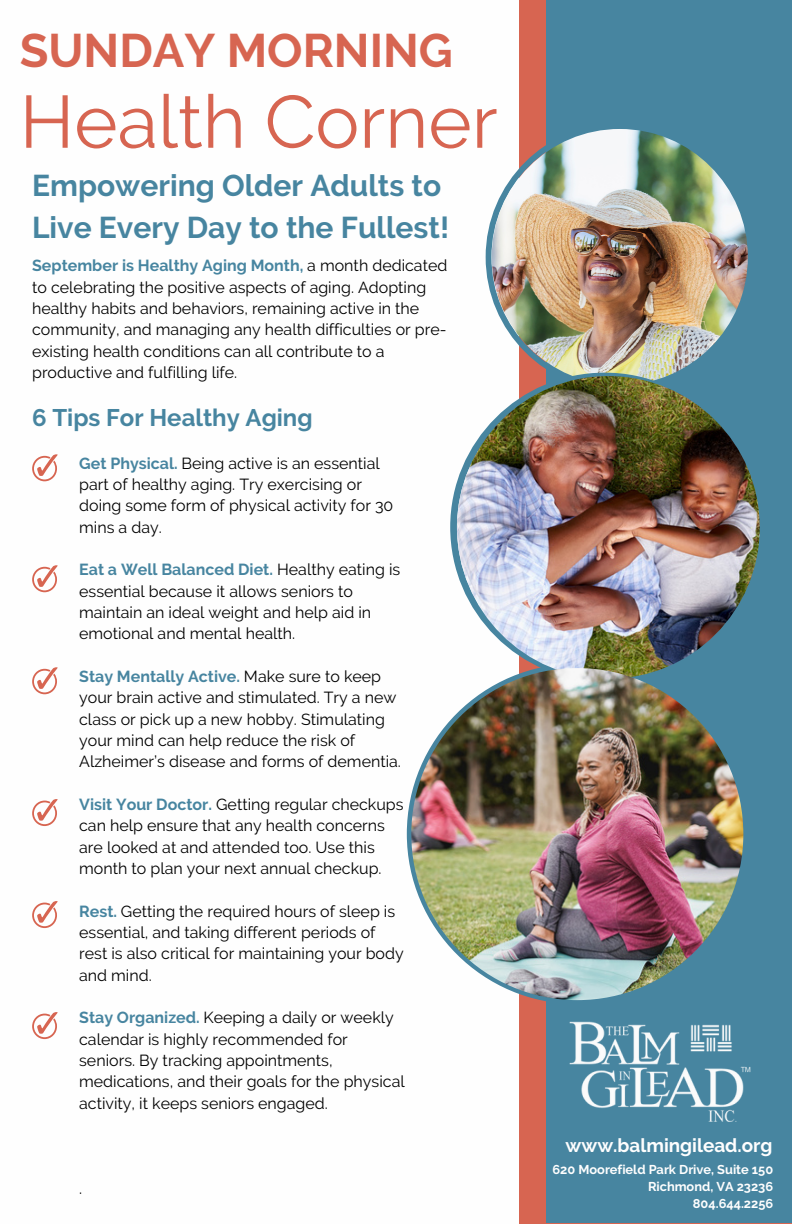
<style>
.page{position:relative;width:792px;height:1224px;background:#fff}
.page>*{position:absolute;margin:0;border:0;box-sizing:border-box;transform-origin:0 0}
.t1{font:74px "Raleway";color:#d76551}
.t2{font:700 47px "Raleway";color:#d76551}
.t3{font:700 30px/42px "Raleway";color:#4785a0}
.t4{font:700 24px "Raleway";color:#4785a0}
.t5{font:700 19px "Raleway";color:#fefefe}
.t6{font:16px/21.4px "Raleway";color:#000}
.t7{font:700 12.8px/17px "Raleway";color:#fefefe;text-align:right}
.s1{font-weight:700;color:#4785a0}
</style>
<div class="page">
<div style="left:519px;top:0;width:273px;height:1224px;background:#d76551"></div>
<div style="left:546px;top:0;width:246px;height:1223px;background:#4785a0"></div>
<svg style="left:407px;top:682px;width:337px;height:320px;fill:#4785a0"></svg>
<svg style="left:486px;top:129px;width:262px;height:244px;fill:#4785a0"></svg>
<img style="left:492px;top:129px;width:256px;height:256px;border-radius:50%">
<img style="left:569px;top:1021px;width:182px;height:101px">
<svg style="left:450px;top:373px;width:309px;height:309px;fill:#4785a0"></svg>
<img style="left:457px;top:376px;width:303px;height:303px;border-radius:50%">
<img style="left:411px;top:668px;width:332px;height:332px;border-radius:50%">
<svg style="left:32px;top:454px;width:26px;height:27px"></svg>
<svg style="left:32px;top:565px;width:26px;height:27px"></svg>
<svg style="left:32px;top:667px;width:26px;height:27px"></svg>
<svg style="left:32px;top:799px;width:26px;height:27px"></svg>
<svg style="left:32px;top:901px;width:26px;height:27px"></svg>
<svg style="left:32px;top:1012px;width:26px;height:27px"></svg>
<h2 class="t2" style="left:20px;top:23px;width:435px">SUNDAY MORNING</h2>
<h1 class="t1" style="left:20px;top:78px;width:479px">Health Corner</h1>
<h3 class="t3" style="left:32px;top:164px;width:419px">Empowering Older Adults to<br>Live Every Day to the Fullest!</h3>
<p class="t6" style="left:32px;top:255px;width:417px"><span class="s1">September is Healthy Aging Month,</span> a month dedicated to celebrating the positive aspects of aging. Adopting healthy habits and behaviors, remaining active in the community, and managing any health difficulties or pre&shy;existing health conditions can all contribute to a productive and fulfilling life.</p>
<h3 class="t4" style="left:32px;top:403px;width:282px">6 Tips For Healthy Aging</h3>
<p class="t6" style="left:79px;top:452px;width:316px"><span class="s1">Get Physical.</span> Being active is an essential part of healthy aging. Try exercising or doing some form of physical activity for 30 mins a day.</p>
<p class="t6" style="left:79px;top:559px;width:323px"><span class="s1">Eat a Well Balanced Diet.</span> Healthy eating is essential because it allows seniors to maintain an ideal weight and help aid in emotional and mental health.</p>
<p class="t6" style="left:79px;top:666px;width:323px"><span class="s1">Stay Mentally Active.</span> Make sure to keep your brain active and stimulated. Try a new class or pick up a new hobby. Stimulating your mind can help reduce the risk of Alzheimer’s disease and forms of dementia.</p>
<p class="t6" style="left:79px;top:794px;width:326px"><span class="s1">Visit Your Doctor.</span> Getting regular checkups can help ensure that any health concerns are looked at and attended too. Use this month to plan your next annual checkup.</p>
<p class="t6" style="left:79px;top:900px;width:326px"><span class="s1">Rest.</span> Getting the required hours of sleep is essential, and taking different periods of rest is also critical for maintaining your body and mind.</p>
<p class="t6" style="left:79px;top:1007px;width:327px"><span class="s1">Stay Organized.</span> Keeping a daily or weekly calendar is highly recommended for seniors. By tracking appointments, medications, and their goals for the physical activity, it keeps seniors engaged.</p>
<p class="t6" style="left:79px;top:1178px;width:5px">.</p>
<p class="t5" style="left:566px;top:1134px;width:208px">www.balmingilead.org</p>
<p class="t7" style="left:553px;top:1161px;width:222px">620 Moorefield Park Drive, Suite 150<br>Richmond, VA 23236<br>804.644.2256</p>
</div>
